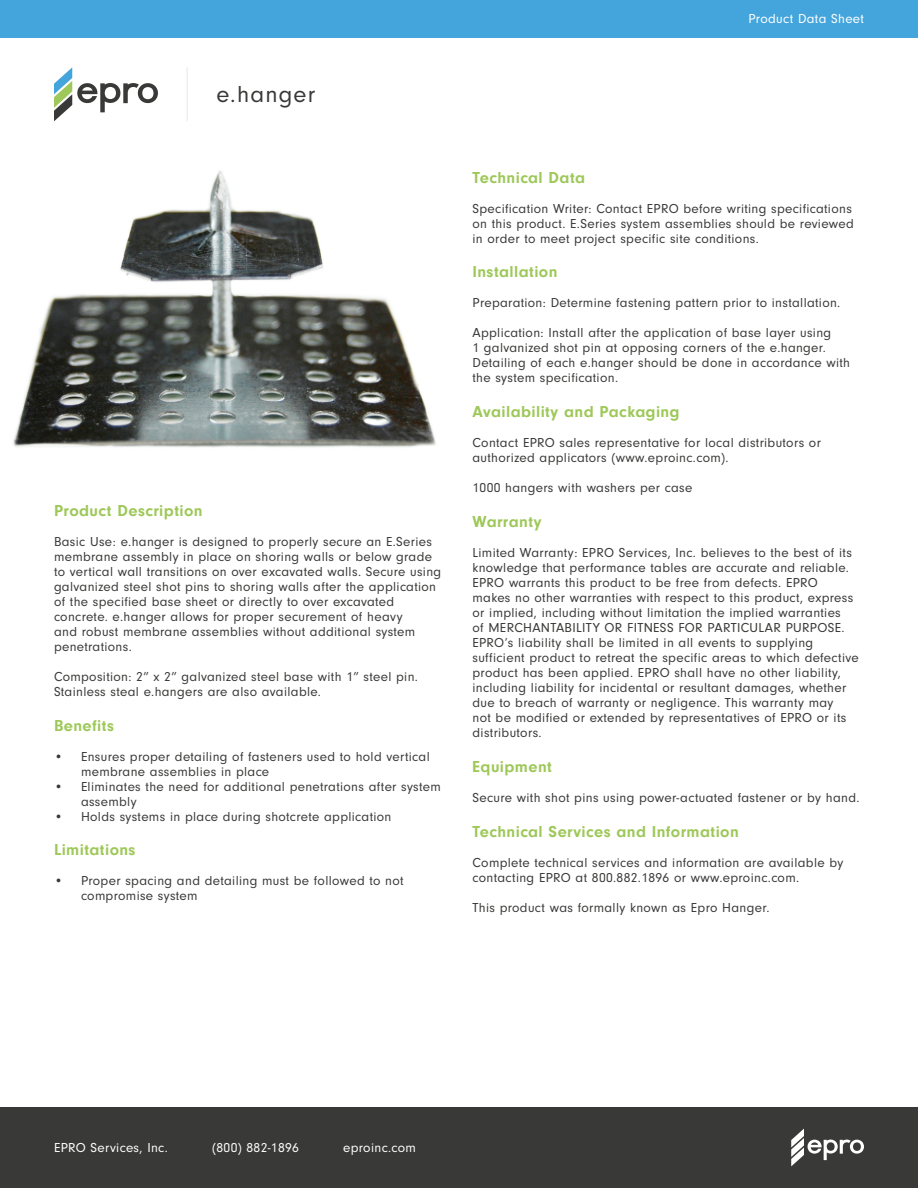
<style>
.page{position:relative;width:918px;height:1188px;background:#fff}
.page>*{position:absolute;margin:0;border:0;box-sizing:border-box;transform-origin:0 0}
.t1{font:24px "Neuzeit Gro";letter-spacing:.05em;color:#393938}
.t2{font:700 16.5px "Neuzeit Gro";letter-spacing:.025em;color:#9ec859}
.t3{font:13.5px/15px "Neuzeit Gro";letter-spacing:.025em;color:#393938}
.t4{font:13.5px "Neuzeit Gro";letter-spacing:.025em;color:#fff}
</style>
<div class="page">
<svg style="left:54px;top:67px;width:104px;height:54px"></svg>
<hr style="left:186px;top:67px;width:2px;height:54px;background:#eff0f0">
<div style="left:0;top:0;width:918px;height:38px;background:#44a5dc"></div>
<div style="left:0;top:1107px;width:918px;height:81px;background:#393938"></div>
<svg style="left:791px;top:1129px;width:73px;height:37px"></svg>
<img style="left:13px;top:171px;width:423px;height:277px">
<h1 class="t1" style="left:216px;top:82px;width:100px">e.hanger</h1>
<p class="t2" style="left:54px;top:501px;width:150px">Product Description</p>
<p class="t3" style="left:54px;top:534px;width:389px">Basic Use: e.hanger is designed to properly secure an E.Series membrane assembly in place on shoring walls or below grade to vertical wall transitions on over excavated walls. Secure using galvanized steel shot pins to shoring walls after the application of the specified base sheet or directly to over excavated concrete. e.hanger allows for proper securement of heavy<br>and robust membrane assemblies without additional system penetrations.</p>
<p class="t3" style="left:54px;top:669px;width:366px">Composition: 2” x 2” galvanized steel base with 1” steel pin.<br>Stainless steal e.hangers are also available.</p>
<p class="t2" style="left:54px;top:716px;width:61px">Benefits</p>
<p class="t3" style="left:81px;top:749px;width:350px;text-indent:-27px">• Ensures proper detailing of fasteners used to hold vertical membrane assemblies in place</p>
<p class="t3" style="left:81px;top:779px;width:361px;text-indent:-27px">• Eliminates the need for additional penetrations after system assembly</p>
<p class="t3" style="left:54px;top:809px;width:339px">• Holds systems in place during shotcrete application</p>
<p class="t2" style="left:54px;top:841px;width:83px">Limitations</p>
<p class="t3" style="left:81px;top:874px;width:324px;text-indent:-27px">• Proper spacing and detailing must be followed to not compromise system</p>
<p class="t4" style="left:748px;top:12px;width:117px">Product Data Sheet</p>
<p class="t2" style="left:472px;top:168px;width:114px">Technical Data</p>
<p class="t3" style="left:472px;top:201px;width:383px">Specification Writer: Contact EPRO before writing specifications on this product. E.Series system assemblies should be reviewed in order to meet project specific site conditions.</p>
<p class="t2" style="left:472px;top:263px;width:86px">Installation</p>
<p class="t3" style="left:472px;top:296px;width:369px">Preparation: Determine fastening pattern prior to installation.</p>
<p class="t3" style="left:472px;top:326px;width:379px">Application: Install after the application of base layer using<br>1 galvanized shot pin at opposing corners of the e.hanger.<br>Detailing of each e.hanger should be done in accordance with the system specification.</p>
<p class="t2" style="left:472px;top:403px;width:209px">Availability and Packaging</p>
<p class="t3" style="left:472px;top:436px;width:350px">Contact EPRO sales representative for local distributors or authorized applicators (www.eproinc.com).</p>
<p class="t3" style="left:472px;top:481px;width:221px">1000 hangers with washers per case</p>
<p class="t2" style="left:472px;top:512px;width:70px">Warranty</p>
<p class="t3" style="left:472px;top:545px;width:388px">Limited Warranty: EPRO Services, Inc. believes to the best of its knowledge that performance tables are accurate and reliable.<br>EPRO warrants this product to be free from defects. EPRO makes no other warranties with respect to this product, express or implied, including without limitation the implied warranties<br>of MERCHANTABILITY OR FITNESS FOR PARTICULAR PURPOSE.<br>EPRO’s liability shall be limited in all events to supplying sufficient product to retreat the specific areas to which defective product has been applied. EPRO shall have no other liability, including liability for incidental or resultant damages, whether due to breach of warranty or negligence. This warranty may<br>not be modified or extended by representatives of EPRO or its distributors.</p>
<p class="t2" style="left:472px;top:757px;width:81px">Equipment</p>
<p class="t3" style="left:472px;top:790px;width:389px">Secure with shot pins using power-actuated fastener or by hand.</p>
<p class="t2" style="left:472px;top:822px;width:268px">Technical Services and Information</p>
<p class="t3" style="left:472px;top:855px;width:372px">Complete technical services and information are available by contacting EPRO at 800.882.1896 or www.eproinc.com.</p>
<p class="t3" style="left:472px;top:900px;width:298px">This product was formally known as Epro Hanger.</p>
<p class="t4" style="left:54px;top:1140px;width:115px">EPRO Services, Inc.</p>
<p class="t4" style="left:212px;top:1140px;width:88px">(800) 882-1896</p>
<p class="t4" style="left:343px;top:1140px;width:74px">eproinc.com</p>
</div>
